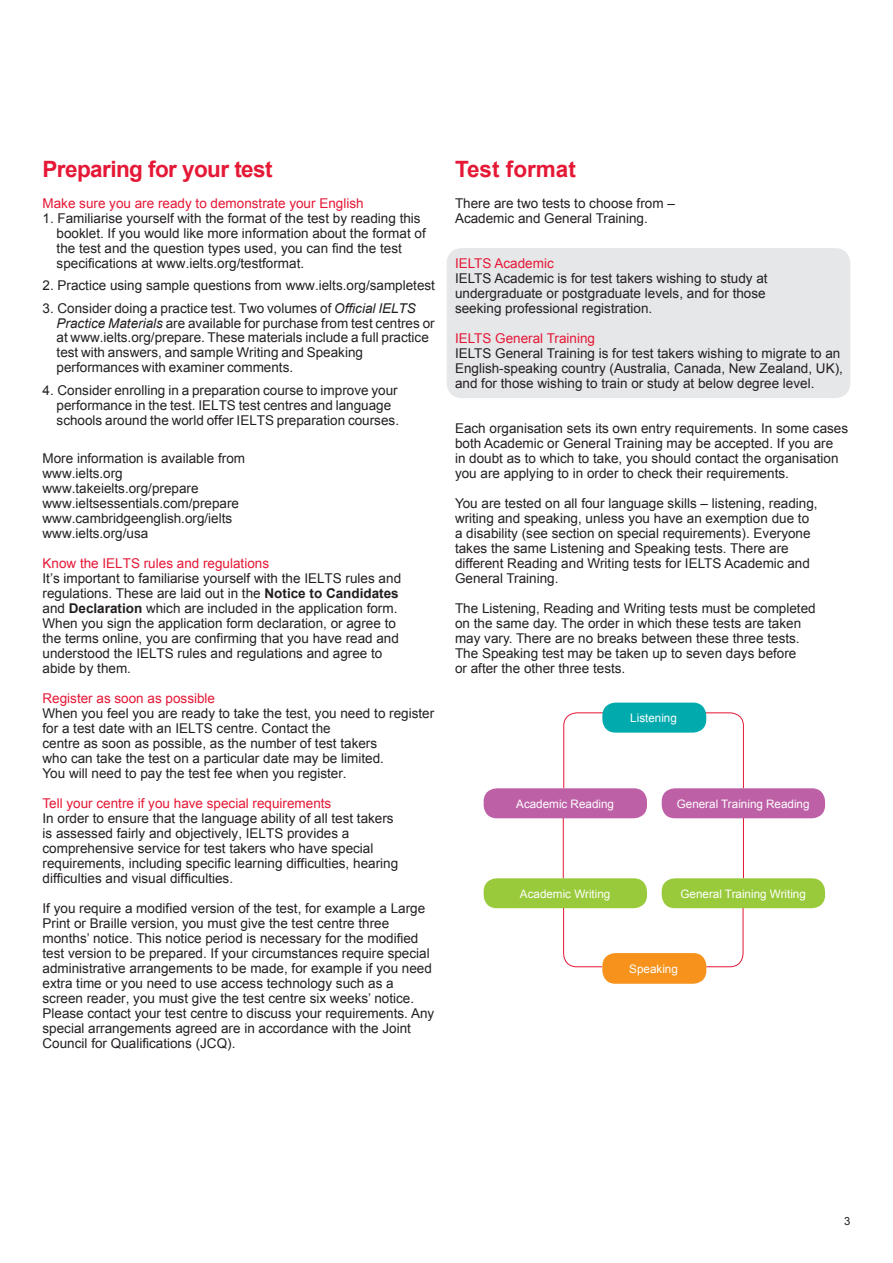
<style>
.page{position:relative;width:893px;height:1263px;background:#fff}
.page>*{position:absolute;margin:0;border:0;box-sizing:border-box;transform-origin:0 0}
.t1{font:700 22.5px "Arial";letter-spacing:-.025em;color:#e51836}
.t2{font:700 22.5px "Arial";color:#e51836}
.Body{font:13.5px/15px "Arial";color:#231f20}
.Sub_head_3{font:13.5px "Arial";color:#e51836}
.t3{font:11.7px "Arial";color:#fff}
.Small_Bullet_Copy{font:11.25px "Arial";color:#231f20}
.s1{color:#e51836}
.s2{font-style:italic}
.s3{font-weight:700}
</style>
<div class="page">
<hr style="left:563px;top:816px;width:1px;height:62px;background:#e51836">
<hr style="left:743px;top:816px;width:1px;height:62px;background:#e51836">
<div style="left:447px;top:248px;width:403px;height:150px;background:#e6e7e9;border-radius:15px"></div>
<svg style="left:563px;top:712px;width:49px;height:76px"></svg>
<svg style="left:696px;top:712px;width:48px;height:76px"></svg>
<svg style="left:706px;top:908px;width:38px;height:59px"></svg>
<svg style="left:563px;top:908px;width:40px;height:59px"></svg>
<div style="left:602px;top:703px;width:104px;height:30px;background:#00aaad;border-radius:13px"></div>
<div style="left:602px;top:953px;width:104px;height:31px;background:#f7931d;border-radius:13px"></div>
<div style="left:484px;top:788px;width:163px;height:30px;background:#bd60a6;border-radius:13px"></div>
<div style="left:484px;top:878px;width:163px;height:30px;background:#99ca3b;border-radius:13px"></div>
<div style="left:662px;top:788px;width:163px;height:30px;background:#bd60a6;border-radius:13px"></div>
<div style="left:662px;top:878px;width:163px;height:30px;background:#99ca3b;border-radius:13px"></div>
<p class="t1" style="left:43px;top:155px;width:232px">Preparing for your test</p>
<p class="t2" style="left:455px;top:155px;width:122px">Test format</p>
<p class="Body" style="left:455px;top:195px;width:221px">There are two tests to choose from –<br>Academic and General Training.</p>
<p class="Body" style="left:455px;top:255px;width:314px"><span class="s1">IELTS Academic<br></span>IELTS Academic is for test takers wishing to study at undergraduate or postgraduate levels, and for those seeking professional registration.</p>
<p class="Body" style="left:455px;top:330px;width:389px"><span class="s1">IELTS General Training<br></span>IELTS General Training is for test takers wishing to migrate to an English-speaking country (Australia, Canada, New Zealand, UK), and for those wishing to train or study at below degree level.</p>
<p class="Body" style="left:455px;top:420px;width:395px">Each organisation sets its own entry requirements. In some cases both Academic or General Training may be accepted. If you are<br>in doubt as to which to take, you should contact the organisation you are applying to in order to check their requirements.</p>
<p class="Body" style="left:455px;top:495px;width:364px">You are tested on all four language skills – listening, reading, writing and speaking, unless you have an exemption due to a disability (see section on special requirements). Everyone takes the same Listening and Speaking tests. There are different Reading and Writing tests for IELTS Academic and General Training.</p>
<p class="Body" style="left:455px;top:600px;width:362px">The Listening, Reading and Writing tests must be completed on the same day. The order in which these tests are taken may vary. There are no breaks between these three tests.<br>The Speaking test may be taken up to seven days before<br>or after the other three tests.</p>
<p class="Sub_head_3" style="left:43px;top:194px;width:323px">Make sure you are ready to demonstrate your English</p>
<p class="Body" style="left:57px;top:210px;width:371px;text-indent:-14px">1. Familiarise yourself with the format of the test by reading this booklet. If you would like more information about the format of the test and the question types used, you can find the test specifications at www.ielts.org/testformat.</p>
<p class="Body" style="left:43px;top:278px;width:394px">2. Practice using sample questions from www.ielts.org/sampletest</p>
<p class="Body" style="left:57px;top:300px;width:380px;text-indent:-14px">3. Consider doing a practice test. Two volumes of <span class="s2">Official IELTS Practice Materials</span> are available for purchase from test centres or at www.ielts.org/prepare. These materials include a full practice test with answers, and sample Writing and Speaking performances with examiner comments.</p>
<p class="Body" style="left:57px;top:383px;width:344px;text-indent:-14px">4. Consider enrolling in a preparation course to improve your performance in the test. IELTS test centres and language schools around the world offer IELTS preparation courses.</p>
<p class="Body" style="left:43px;top:450px;width:204px">More information is available from www.ielts.org www.takeielts.org/prepare www.ieltsessentials.com/prepare www.cambridgeenglish.org/ielts www.ielts.org/usa</p>
<p class="Body" style="left:43px;top:555px;width:360px"><span class="s1">Know the IELTS rules and regulations<br></span>It’s important to familiarise yourself with the IELTS rules and regulations. These are laid out in the <span class="s3">Notice to Candidates </span>and <span class="s3">Declaration</span> which are included in the application form.<br>When you sign the application form declaration, or agree to the terms online, you are confirming that you have read and understood the IELTS rules and regulations and agree to abide by them.</p>
<p class="Body" style="left:43px;top:690px;width:393px"><span class="s1">Register as soon as possible<br></span>When you feel you are ready to take the test, you need to register for a test date with an IELTS centre. Contact the<br>centre as soon as possible, as the number of test takers<br>who can take the test on a particular date may be limited.<br>You will need to pay the test fee when you register.</p>
<p class="Body" style="left:43px;top:795px;width:357px"><span class="s1">Tell your centre if you have special requirements<br></span>In order to ensure that the language ability of all test takers is assessed fairly and objectively, IELTS provides a comprehensive service for test takers who have special requirements, including specific learning difficulties, hearing difficulties and visual difficulties.</p>
<p class="Body" style="left:43px;top:900px;width:393px">If you require a modified version of the test, for example a Large Print or Braille version, you must give the test centre three months’ notice. This notice period is necessary for the modified test version to be prepared. If your circumstances require special administrative arrangements to be made, for example if you need extra time or you need to use access technology such as a screen reader, you must give the test centre six weeks’ notice.<br>Please contact your test centre to discuss your requirements. Any special arrangements agreed are in accordance with the Joint Council for Qualifications (JCQ).</p>
<p class="t3" style="left:630px;top:710px;width:48px">Listening</p>
<p class="t3" style="left:677px;top:796px;width:134px">General Training Reading</p>
<p class="t3" style="left:516px;top:796px;width:99px">Academic Reading</p>
<p class="t3" style="left:680px;top:886px;width:127px">General Training Writing</p>
<p class="t3" style="left:520px;top:886px;width:92px">Academic Writing</p>
<p class="t3" style="left:629px;top:961px;width:50px">Speaking</p>
<p class="Small_Bullet_Copy" style="left:844px;top:1213px;width:8px">3</p>
</div>
